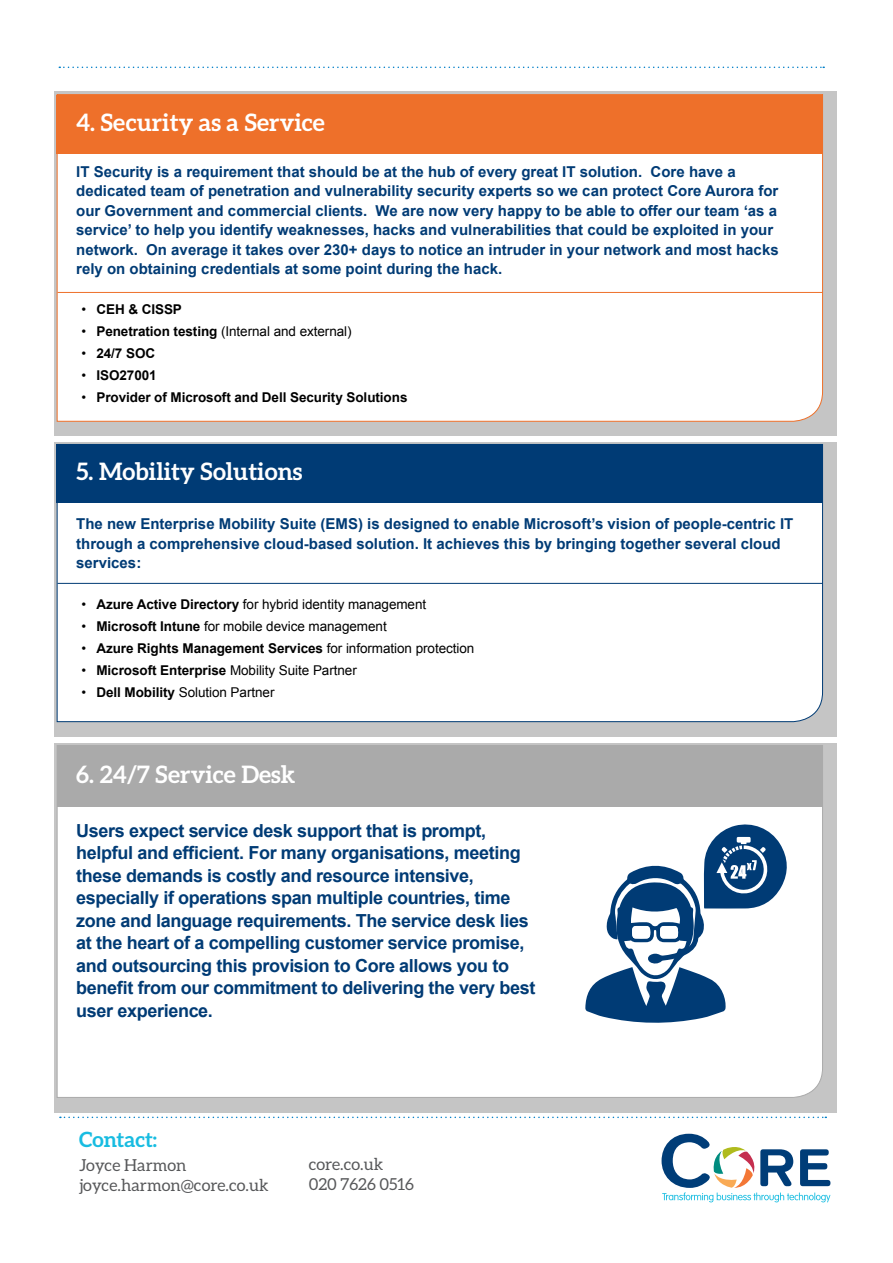
<style>
.page{position:relative;width:893px;height:1263px;background:#fff}
.page>*{position:absolute;margin:0;border:0;box-sizing:border-box;transform-origin:0 0}
.t1{font:700 24px "Aleo";color:#fff}
.t2{font:700 21px "Aleo";color:#18bce1}
.t3{font:700 18px/22.5px "Arial";letter-spacing:-.02em;color:#003b75}
.t4{font:16.5px "Aleo";color:#57585a}
.t5{font:700 15px/19.5px "Arial";color:#003b75}
.t6{font:13.5px "Arial";letter-spacing:-.005em;color:#000}
.t7{font:700 13.5px "Arial";letter-spacing:-.005em;color:#000}
.s1{font-weight:400}
.s2{font-weight:700}
</style>
<div class="page">
<svg style="left:662px;top:1134px;width:168px;height:68px"></svg>
<div style="left:55px;top:92px;width:782px;height:344px;background:#c5c5c5"></div>
<div style="left:56px;top:94px;width:767px;height:328px;background:#fff"></div>
<div style="left:55px;top:442px;width:782px;height:294px;background:#c5c5c5"></div>
<div style="left:56px;top:444px;width:767px;height:278px;background:#fff"></div>
<hr style="left:58px;top:292px;width:765px;height:1px;background:#ee702a">
<hr style="left:58px;top:583px;width:765px;height:1px;background:#003b75">
<svg style="left:59px;top:67px;width:765px;height:1px"></svg>
<svg style="left:60px;top:1116px;width:766px;height:2px"></svg>
<div style="left:55px;top:743px;width:782px;height:369px;background:#c5c5c5"></div>
<div style="left:57px;top:745px;width:766px;height:353px;background:#fff"></div>
<div style="left:58px;top:745px;width:765px;height:61px;background:#aaa"></div>
<svg style="left:585px;top:821px;width:204px;height:204px"></svg>
<div style="left:57px;top:95px;width:766px;height:58px;background:#ee702a"></div>
<div style="left:57px;top:444px;width:766px;height:59px;background:#003b75"></div>
<h1 class="t1" style="left:76px;top:109px;width:250px">4. Security as a Service</h1>
<p class="t5" style="left:76px;top:162px;width:704px">IT Security is a requirement that should be at the hub of every great IT solution. Core have a dedicated team of penetration and vulnerability security experts so we can protect Core Aurora for our Government and commercial clients. We are now very happy to be able to offer our team ‘as a service’ to help you identify weaknesses, hacks and vulnerabilities that could be exploited in your network. On average it takes over 230+ days to notice an intruder in your network and most hacks rely on obtaining credentials at some point during the hack.</p>
<p class="t7" style="left:81px;top:301px;width:102px"><span class="s1">•</span> CEH &amp; CISSP</p>
<p class="t6" style="left:81px;top:323px;width:272px">• <span class="s2">Penetration testing</span> (Internal and external)</p>
<p class="t7" style="left:81px;top:345px;width:75px"><span class="s1">•</span> 24/7 SOC</p>
<p class="t7" style="left:81px;top:367px;width:77px"><span class="s1">•</span> ISO27001</p>
<p class="t7" style="left:81px;top:389px;width:328px"><span class="s1">•</span> Provider of Microsoft and Dell Security Solutions</p>
<h1 class="t1" style="left:76px;top:458px;width:228px">5. Mobility Solutions</h1>
<p class="t5" style="left:76px;top:515px;width:719px">The new Enterprise Mobility Suite (EMS) is designed to enable Microsoft’s vision of people-centric IT through a comprehensive cloud-based solution. It achieves this by bringing together several cloud services:</p>
<p class="t6" style="left:81px;top:596px;width:346px">• <span class="s2">Azure Active Directory</span> for hybrid identity management</p>
<p class="t6" style="left:81px;top:618px;width:307px">• <span class="s2">Microsoft Intune</span> for mobile device management</p>
<p class="t7" style="left:81px;top:640px;width:394px"><span class="s1">•</span> Azure Rights Management Services <span class="s1">for information protection</span></p>
<p class="t6" style="left:81px;top:662px;width:277px">• <span class="s2">Microsoft Enterprise</span> Mobility Suite Partner</p>
<p class="t6" style="left:81px;top:684px;width:195px">• <span class="s2">Dell Mobility</span> Solution Partner</p>
<h1 class="t1" style="left:76px;top:761px;width:221px">6. 24/7 Service Desk</h1>
<p class="t3" style="left:76px;top:819px;width:461px">Users expect service desk support that is prompt, helpful and efficient. For many organisations, meeting these demands is costly and resource intensive, especially if operations span multiple countries, time zone and language requirements. The service desk lies at the heart of a compelling customer service promise, and outsourcing this provision to Core allows you to benefit from our commitment to delivering the very best user experience.</p>
<p class="t2" style="left:79px;top:1127px;width:80px">Contact:</p>
<p class="t4" style="left:79px;top:1156px;width:109px">Joyce Harmon</p>
<p class="t4" style="left:79px;top:1175px;width:191px">joyce.harmon@core.co.uk</p>
<p class="t4" style="left:309px;top:1155px;width:76px">core.co.uk</p>
<p class="t4" style="left:309px;top:1175px;width:107px">020 7626 0516</p>
</div>
